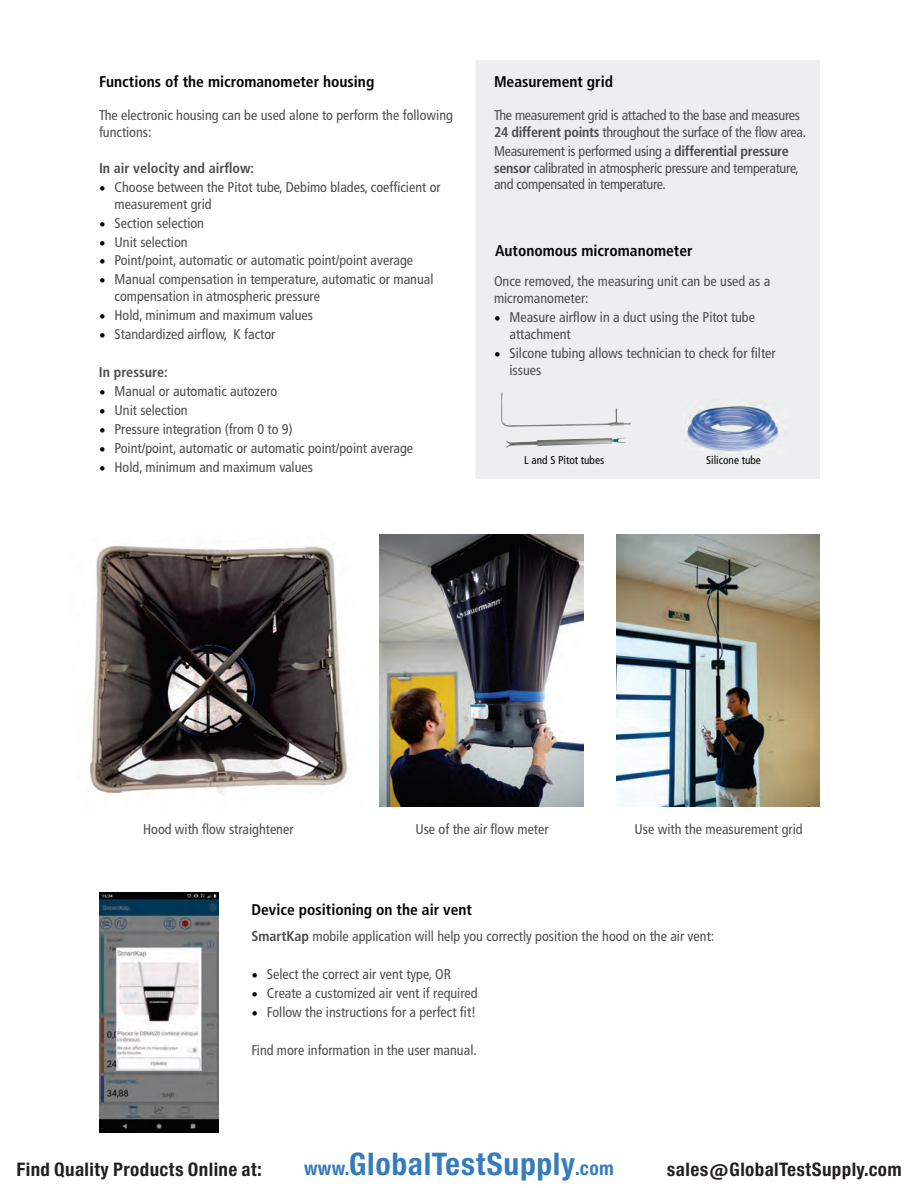
<style>
.page{position:relative;width:918px;height:1188px;background:#fff}
.page>*{position:absolute;margin:0;border:0;box-sizing:border-box;transform-origin:0 0}
.t1{font:29.7px "Europa Gro Nr 2 SBOP Bol Con";letter-spacing:.02em;color:#367bbc}
.t2{font:17.85px "Europa Gro Nr 2 SBOP Bol Con";letter-spacing:.02em;color:#231f20}
.t3{font:700 condensed 15.45px "Frutiger LT Std";color:#040504}
.t4{font:condensed 14.1px/17px "Frutiger LT Std";color:#4d4d4d}
.t5{font:condensed 14.1px/17px "Frutiger LT Std";letter-spacing:-.02em;color:#4d4d4d}
.t6{font:700 condensed 14.1px "Frutiger LT Std";color:#4d4d4d}
.t7{font:condensed 11.25px "Frutiger LT Std";color:#040504}
.s1{font-family:"Minion Pro";font-stretch:normal;font-size:16.95px;color:#040504}
.s2{font-weight:700}
.s3{font-size:18.3px}
</style>
<div class="page">
<img style="left:99px;top:892px;width:120px;height:240px">
<div style="left:476px;top:61px;width:343px;height:417px;background:#edeeef"></div>
<div style="left:475px;top:60px;width:345px;height:419px;border:1px solid #edeeef"></div>
<img style="left:687px;top:404px;width:94px;height:49px">
<img style="left:501px;top:392px;width:130px;height:35px">
<img style="left:506px;top:438px;width:120px;height:10px">
<img style="left:90px;top:534px;width:313px;height:273px">
<img style="left:380px;top:535px;width:204px;height:271px">
<img style="left:616px;top:535px;width:204px;height:271px">
<p class="t3" style="left:99px;top:75px;width:277px">Functions of the micromanometer housing</p>
<p class="t4" style="left:99px;top:107px;width:355px">The electronic housing can be used alone to perform the following functions:</p>
<p class="t6" style="left:99px;top:162px;width:157px">In air velocity and airflow:</p>
<p class="t4" style="left:115px;top:179px;width:328px;text-indent:-16px"><span class="s1">•</span> Choose between the Pitot tube, Debimo blades, coefficient or measurement grid</p>
<p class="t4" style="left:99px;top:215px;width:107px"><span class="s1">•</span> Section selection</p>
<p class="t4" style="left:99px;top:234px;width:90px"><span class="s1">•</span> Unit selection</p>
<p class="t4" style="left:99px;top:253px;width:316px"><span class="s1">•</span> Point/point, automatic or automatic point/point average</p>
<p class="t4" style="left:115px;top:272px;width:320px;text-indent:-16px"><span class="s1">•</span> Manual compensation in temperature, automatic or manual compensation in atmospheric pressure</p>
<p class="t4" style="left:99px;top:308px;width:216px"><span class="s1">•</span> Hold, minimum and maximum values</p>
<p class="t4" style="left:99px;top:326px;width:178px"><span class="s1">•</span> Standardized airflow, K factor</p>
<p class="t6" style="left:99px;top:366px;width:70px">In pressure:</p>
<p class="t4" style="left:99px;top:383px;width:180px"><span class="s1">•</span> Manual or automatic autozero</p>
<p class="t4" style="left:99px;top:402px;width:90px"><span class="s1">•</span> Unit selection</p>
<p class="t4" style="left:99px;top:421px;width:195px"><span class="s1">•</span> Pressure integration (from 0 to 9)</p>
<p class="t4" style="left:99px;top:440px;width:316px"><span class="s1">•</span> Point/point, automatic or automatic point/point average</p>
<p class="t4" style="left:99px;top:459px;width:216px"><span class="s1">•</span> Hold, minimum and maximum values</p>
<p class="t3" style="left:494px;top:75px;width:121px">Measurement grid</p>
<p class="t5" style="left:494px;top:107px;width:314px">The measurement grid is attached to the base and measures<br><span class="s2">24 different points</span> throughout the surface of the flow area.</p>
<p class="t5" style="left:494px;top:143px;width:306px">Measurement is performed using a <span class="s2">differential pressure sensor</span> calibrated in atmospheric pressure and temperature, and compensated in temperature.</p>
<p class="t3" style="left:495px;top:244px;width:199px">Autonomous micromanometer</p>
<p class="t4" style="left:494px;top:273px;width:278px">Once removed, the measuring unit can be used as a micromanometer:</p>
<p class="t4" style="left:510px;top:309px;width:247px;text-indent:-16px"><span class="s1">•</span> Measure airflow in a duct using the Pitot tube attachment</p>
<p class="t4" style="left:510px;top:345px;width:268px;text-indent:-16px"><span class="s1">•</span> Silcone tubing allows technician to check for filter issues</p>
<p class="t7" style="left:524px;top:455px;width:82px">L and S Pitot tubes</p>
<p class="t7" style="left:706px;top:455px;width:56px">Silicone tube</p>
<p class="t4" style="left:143px;top:821px;width:152px">Hood with flow straightener</p>
<p class="t4" style="left:415px;top:821px;width:135px">Use of the air flow meter</p>
<p class="t4" style="left:635px;top:821px;width:170px">Use with the measurement grid</p>
<p class="t3" style="left:251px;top:903px;width:222px">Device positioning on the air vent</p>
<p class="t4" style="left:251px;top:928px;width:464px"><span class="s2">SmartKap</span> mobile application will help you correctly position the hood on the air vent:</p>
<p class="t4" style="left:251px;top:966px;width:201px"><span class="s1">•</span> Select the correct air vent type, OR</p>
<p class="t4" style="left:251px;top:985px;width:228px"><span class="s1">•</span> Create a customized air vent if required</p>
<p class="t4" style="left:251px;top:1004px;width:226px"><span class="s1">•</span> Follow the instructions for a perfect fit!</p>
<p class="t4" style="left:251px;top:1042px;width:227px">Find more information in the user manual.</p>
<p class="t2" style="left:16px;top:1159px;width:247px">Find Quality Products Online at:</p>
<h1 class="t1" style="left:304px;top:1147px;width:311px"><span class="s3">www.</span>GlobalTestSupply<span class="s3">.com</span></h1>
<p class="t2" style="left:667px;top:1159px;width:236px">sales@GlobalTestSupply.com</p>
</div>
